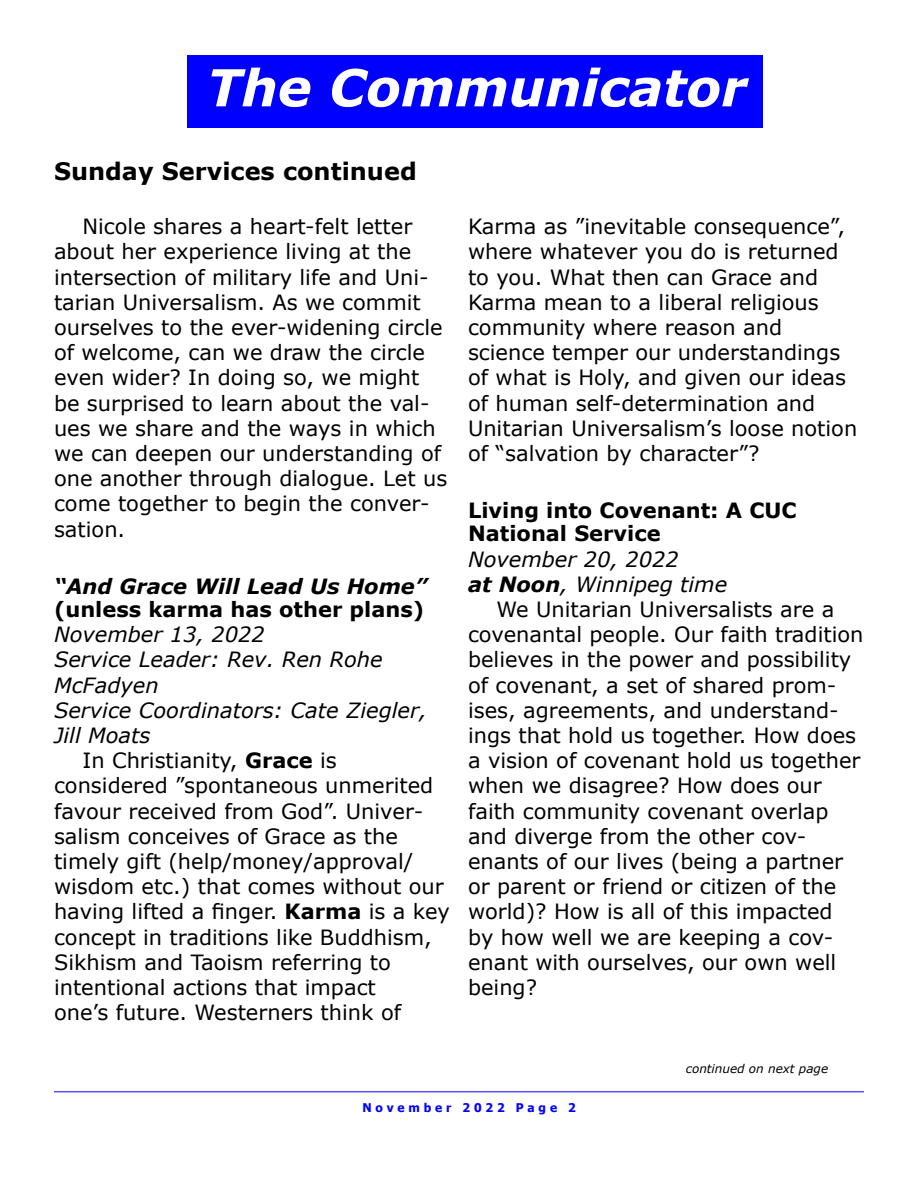
<style>
.page{position:relative;width:918px;height:1188px;background:#fff}
.page>*{position:absolute;margin:0;border:0;box-sizing:border-box;transform-origin:0 0}
.t1{font:italic 700 51px "Verdana";color:#fff}
.Heading{font:700 24px "Verdana";color:#000}
.Body_Text{font:21px/25.2px "Verdana";color:#000}
.Heading_1{font:italic 21px/25.2px "Verdana";color:#000}
.Heading_2{font:700 21px/23.4px "Verdana";color:#000}
.t2{font:italic 12px "Verdana";color:#000}
.t3{font:700 12px "Tahoma";letter-spacing:.32em;color:#00f}
.s1{font-style:italic}
.s2{font-weight:700}
</style>
<div class="page">
<div style="left:188px;top:55px;width:575px;height:73px;background:#00f"></div>
<hr style="left:54px;top:1092px;width:810px;height:1px;background:#00f">
<h1 class="t1" style="left:207px;top:55px;width:541px">The Communicator</h1>
<h2 class="Heading" style="left:54px;top:156px;width:364px">Sunday Services continued</h2>
<p class="Body_Text" style="left:54px;top:214px;width:395px;text-indent:29px">Nicole shares a heart-felt letter about her experience living at the intersection of military life and Uni&shy;tarian Universalism. As we commit ourselves to the ever-widening circle of welcome, can we draw the circle even wider? In doing so, we might be surprised to learn about the val&shy;ues we share and the ways in which we can deepen our understanding of one another through dialogue. Let us come together to begin the conver&shy;sation.</p>
<p class="Heading_2" style="left:54px;top:574px;width:375px"><span class="s1">“And Grace Will Lead Us Home” </span>(unless karma has other plans)</p>
<h2 class="Heading_1" style="left:54px;top:622px;width:374px">November 13, 2022<br>Service Leader: Rev. Ren Rohe<br>McFadyen<br>Service Coordinators: Cate Ziegler,<br>Jill Moats</h2>
<p class="Body_Text" style="left:54px;top:748px;width:398px;text-indent:29px">In Christianity, <span class="s2">Grace</span> is considered ”spontaneous unmerited favour received from God”. Univer&shy;salism conceives of Grace as the timely gift (help/money/approval/ wisdom etc.) that comes without our having lifted a finger. <span class="s2">Karma</span> is a key concept in traditions like Buddhism, Sikhism and Taoism referring to intentional actions that impact<br>one’s future. Westerners think of</p>
<p class="Body_Text" style="left:468px;top:214px;width:391px">Karma as ”inevitable consequence”, where whatever you do is returned to you. What then can Grace and Karma mean to a liberal religious community where reason and science temper our understandings of what is Holy, and given our ideas of human self-determination and Unitarian Universalism’s loose notion of “salvation by character”?</p>
<p class="Heading_2" style="left:468px;top:499px;width:330px">Living into Covenant: A CUC<br>National Service</p>
<h2 class="Heading_1" style="left:468px;top:547px;width:261px">November 20, 2022<br><span class="s2">at Noon</span>, Winnipeg time</h2>
<p class="Body_Text" style="left:468px;top:597px;width:397px;text-indent:29px">We Unitarian Universalists are a covenantal people. Our faith tradition believes in the power and possibility of covenant, a set of shared prom&shy;ises, agreements, and understand&shy;ings that hold us together. How does a vision of covenant hold us together when we disagree? How does our faith community covenant overlap and diverge from the other cov&shy;enants of our lives (being a partner or parent or friend or citizen of the world)? How is all of this impacted<br>by how well we are keeping a cov&shy;enant with ourselves, our own well being?</p>
<p class="t2" style="left:686px;top:1061px;width:144px">continued on next page</p>
<p class="t3" style="left:362px;top:1099px;width:215px">November 2022 Page 2</p>
</div>
